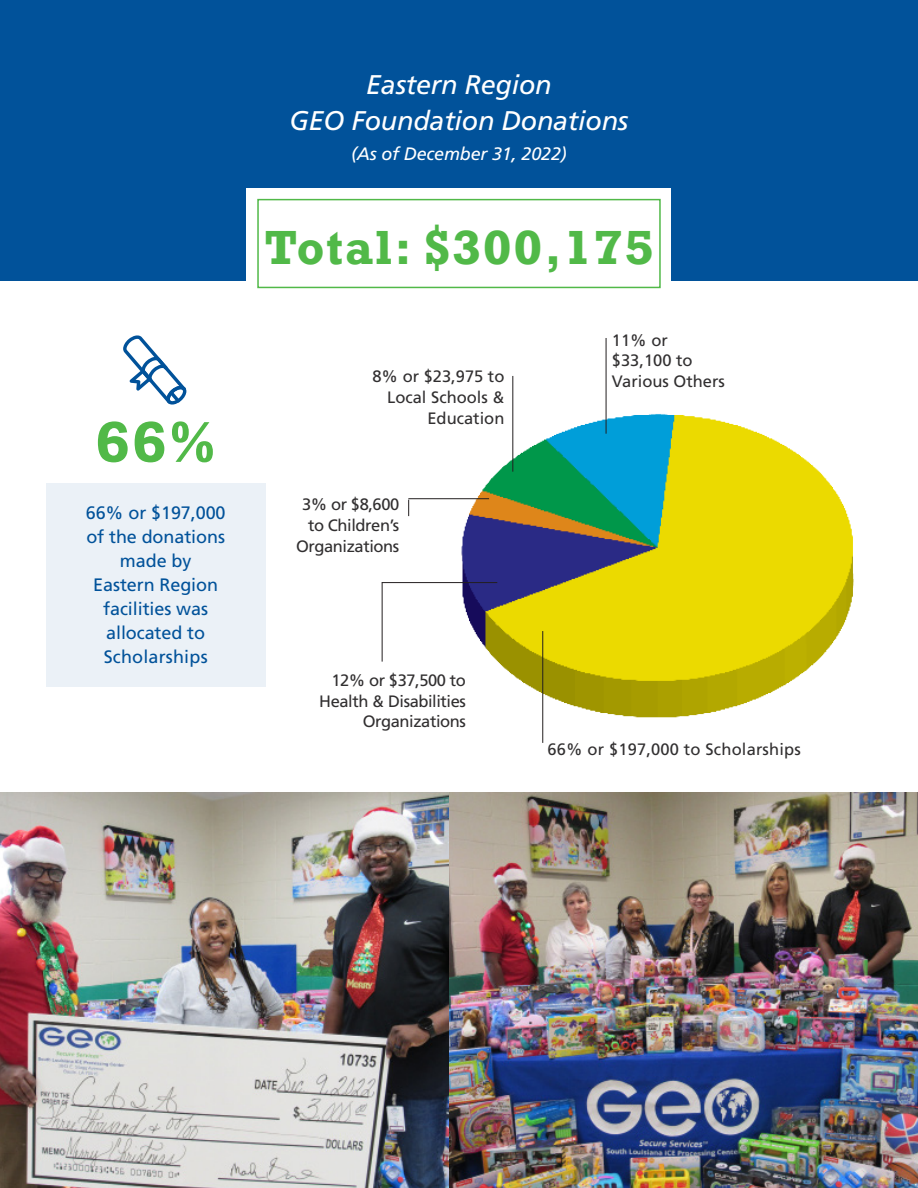
<style>
.page{position:relative;width:918px;height:1188px;background:#fff}
.page>*{position:absolute;margin:0;border:0;box-sizing:border-box;transform-origin:0 0}
.t1{font:700 54px "Rockwell";color:#51b948}
.t2{font:700 45px "Rockwell";letter-spacing:.05em;color:#51b948}
.t3{font:italic 27px "Frutiger LT Std";letter-spacing:-.01em;color:#fff}
.t4{font:18px/24px "Frutiger LT Std";letter-spacing:-.005em;color:#01529a}
.t5{font:italic 18px "Frutiger LT Std";letter-spacing:-.01em;color:#fff}
.t6{font:16.5px/20.7px "Frutiger LT Std";letter-spacing:-.025em;color:#312f30;text-align:right}
.t7{font:16.5px/20.7px "Frutiger LT Std";color:#312f30;text-align:right}
.t8{font:16.5px "Frutiger LT Std";letter-spacing:.01em;color:#312f30}
</style>
<div class="page">
<img style="left:408px;top:388px;width:446px;height:355px">
<div style="left:0;top:0;width:918px;height:281px;background:#01529a"></div>
<div style="left:247px;top:188px;width:424px;height:97px;background:#fff"></div>
<div style="left:257px;top:199px;width:404px;height:89px;background:#fff;border:2px solid #51b948"></div>
<hr style="left:542px;top:631px;width:1px;height:112px;background:#231f20">
<hr style="left:606px;top:338px;width:1px;height:96px;background:#231f20">
<hr style="left:513px;top:376px;width:1px;height:96px;background:#231f20">
<hr style="left:382px;top:582px;width:115px;height:1px;background:#231f20">
<hr style="left:382px;top:582px;width:1px;height:80px;background:#231f20">
<svg style="left:123px;top:335px;width:63px;height:70px"></svg>
<div style="left:46px;top:483px;width:219px;height:204px;background:#ebf1f7"></div>
<hr style="left:408px;top:498px;width:81px;height:1px;background:#231f20">
<svg style="left:408px;top:500px;width:1px;height:16px"></svg>
<img style="left:0;top:793px;width:918px;height:395px">
<p class="t1" style="left:96px;top:407px;width:121px">66%</p>
<p class="t4" style="left:86px;top:501px;width:141px">66% or $197,000 of the donations</p>
<p class="t4" style="left:120px;top:549px;width:73px">made by</p>
<p class="t4" style="left:93px;top:573px;width:126px">Eastern Region</p>
<p class="t4" style="left:103px;top:597px;width:106px">facilities was allocated to</p>
<p class="t4" style="left:104px;top:645px;width:105px">Scholarships</p>
<p class="t3" style="left:366px;top:69px;width:187px">Eastern Region</p>
<p class="t3" style="left:290px;top:105px;width:340px">GEO Foundation Donations</p>
<p class="t5" style="left:351px;top:143px;width:217px">(As of December 31, 2022)</p>
<p class="t2" style="left:264px;top:218px;width:391px">Total: $300,175</p>
<p class="t7" style="left:372px;top:366px;width:134px">8% or $23,975 to<br>Local Schools &amp;<br>Education</p>
<p class="t6" style="left:296px;top:494px;width:105px">3% or $8,600 to Children’s<br>Organizations</p>
<p class="t7" style="left:612px;top:330px;width:114px;text-align:left">11% or $33,100 to<br>Various Others</p>
<p class="t6" style="left:319px;top:670px;width:148px">12% or $37,500 to<br>Health &amp; Disabilities<br>Organizations</p>
<p class="t8" style="left:547px;top:740px;width:255px">66% or $197,000 to Scholarships</p>
</div>
